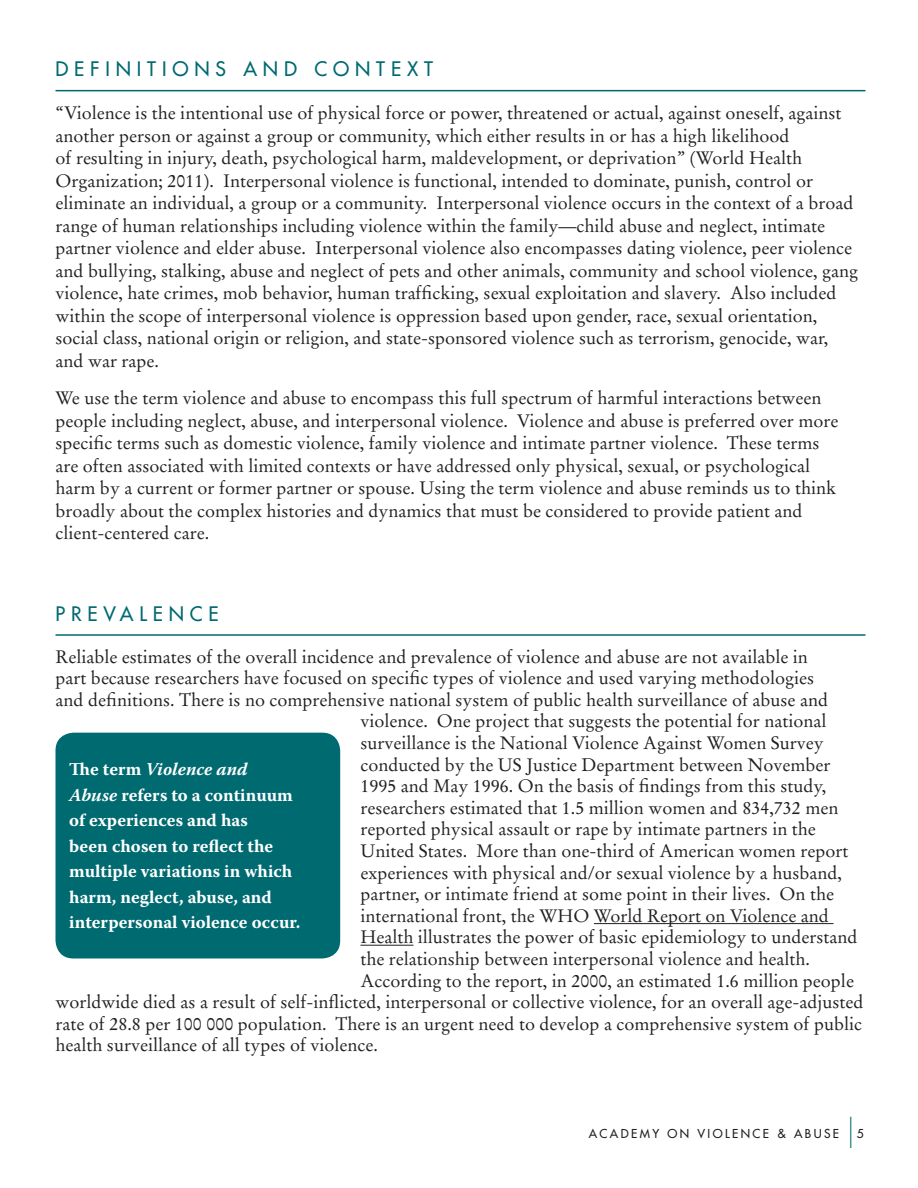
<style>
.page{position:relative;width:918px;height:1188px;background:#fff}
.page>*{position:absolute;margin:0;border:0;box-sizing:border-box;transform-origin:0 0}
.t1{font:36px "Futura";color:#006a71;scale:.33 1}
.Body_Text{font:19.5px "Futura";letter-spacing:.3em;color:#006a71}
.Body_Text-2{font:18px/22.5px "Stempel Garamond";color:#231f20}
.Body_Text-3{font:700 18px/25.5px "Warnock Pro";color:#fff}
.t2{font:12px "Futura";letter-spacing:.2em;color:#231f20}
.s1{font-style:italic}
</style>
<div class="page">
<hr style="left:56px;top:90px;width:810px;height:1px;background:#006a71">
<hr style="left:56px;top:634px;width:810px;height:2px;background:#006a71">
<hr style="left:594px;top:923px;width:240px;height:1px;background:#231f20">
<hr style="left:360px;top:945px;width:53px;height:1px;background:#231f20">
<div style="left:56px;top:733px;width:284px;height:225px;background:#006a71;border-radius:18px"></div>
<p class="Body_Text" style="left:56px;top:57px;width:379px">DEFINITIONS AND CONTEXT</p>
<p class="Body_Text-2" style="left:56px;top:102px;width:804px">“Violence is the intentional use of physical force or power, threatened or actual, against oneself, against another person or against a group or community, which either results in or has a high likelihood<br>of resulting in injury, death, psychological harm, maldevelopment, or deprivation” (World Health Organization; 2011). Interpersonal violence is functional, intended to dominate, punish, control or eliminate an individual, a group or a community. Interpersonal violence occurs in the context of a broad range of human relationships including violence within the family—child abuse and neglect, intimate partner violence and elder abuse. Interpersonal violence also encompasses dating violence, peer violence and bullying, stalking, abuse and neglect of pets and other animals, community and school violence, gang violence, hate crimes, mob behavior, human trafficking, sexual exploitation and slavery. Also included within the scope of interpersonal violence is oppression based upon gender, race, sexual orientation, social class, national origin or religion, and state-sponsored violence such as terrorism, genocide, war, and war rape.</p>
<p class="Body_Text-2" style="left:56px;top:387px;width:784px">We use the term violence and abuse to encompass this full spectrum of harmful interactions between people including neglect, abuse, and interpersonal violence. Violence and abuse is preferred over more specific terms such as domestic violence, family violence and intimate partner violence. These terms are often associated with limited contexts or have addressed only physical, sexual, or psychological harm by a current or former partner or spouse. Using the term violence and abuse reminds us to think broadly about the complex histories and dynamics that must be considered to provide patient and client-centered care.</p>
<p class="Body_Text" style="left:56px;top:601px;width:165px">PREVALENCE</p>
<p class="Body_Text-2" style="left:56px;top:645px;width:754px">Reliable estimates of the overall incidence and prevalence of violence and abuse are not available in</p>
<p class="Body_Text-2" style="left:56px;top:667px;width:760px">part because researchers have focused on specific types of violence and used varying methodologies</p>
<p class="Body_Text-2" style="left:56px;top:688px;width:774px">and definitions. There is no comprehensive national system of public health surveillance of abuse and</p>
<p class="Body_Text-2" style="left:360px;top:710px;width:468px">violence. One project that suggests the potential for national</p>
<p class="Body_Text-2" style="left:360px;top:732px;width:465px">surveillance is the National Violence Against Women Survey</p>
<p class="Body_Text-2" style="left:360px;top:753px;width:472px">conducted by the US Justice Department between November</p>
<p class="Body_Text-2" style="left:360px;top:775px;width:467px">1995 and May 1996. On the basis of findings from this study,</p>
<p class="Body_Text-2" style="left:360px;top:796px;width:479px">researchers estimated that 1.5 million women and 834,732 men</p>
<p class="Body_Text-2" style="left:360px;top:818px;width:457px">reported physical assault or rape by intimate partners in the</p>
<p class="Body_Text-2" style="left:360px;top:840px;width:489px">United States. More than one-third of American women report</p>
<p class="Body_Text-2" style="left:360px;top:861px;width:483px">experiences with physical and/or sexual violence by a husband,</p>
<p class="Body_Text-2" style="left:360px;top:883px;width:475px">partner, or intimate friend at some point in their lives. On the</p>
<p class="Body_Text-2" style="left:360px;top:904px;width:470px">international front, the WHO World Report on Violence and</p>
<p class="Body_Text-2" style="left:360px;top:926px;width:499px">Health illustrates the power of basic epidemiology to understand</p>
<p class="Body_Text-2" style="left:360px;top:948px;width:451px">the relationship between interpersonal violence and health.</p>
<p class="Body_Text-2" style="left:360px;top:969px;width:495px">According to the report, in 2000, an estimated 1.6 million people</p>
<p class="Body_Text-2" style="left:56px;top:991px;width:810px">worldwide died as a result of self-inflicted, interpersonal or collective violence, for an overall age-adjusted</p>
<p class="Body_Text-2" style="left:56px;top:1012px;width:808px">rate of 28.8 per 100 000 population. There is an urgent need to develop a comprehensive system of public</p>
<p class="Body_Text-2" style="left:56px;top:1034px;width:324px">health surveillance of all types of violence.</p>
<p class="Body_Text-3" style="left:69px;top:756px;width:233px">The term <span class="s1">Violence and<br>Abuse</span> refers to a continuum of experiences and has<br>been chosen to reflect the multiple variations in which harm, neglect, abuse, and interpersonal violence occur.</p>
<p class="t2" style="left:589px;top:1126px;width:252px">ACADEMY ON VIOLENCE &amp; ABUSE</p>
<p class="t1" style="left:848px;top:1112px;width:22px">|</p>
<p class="t2" style="left:857px;top:1126px;width:8px">5</p>
</div>
